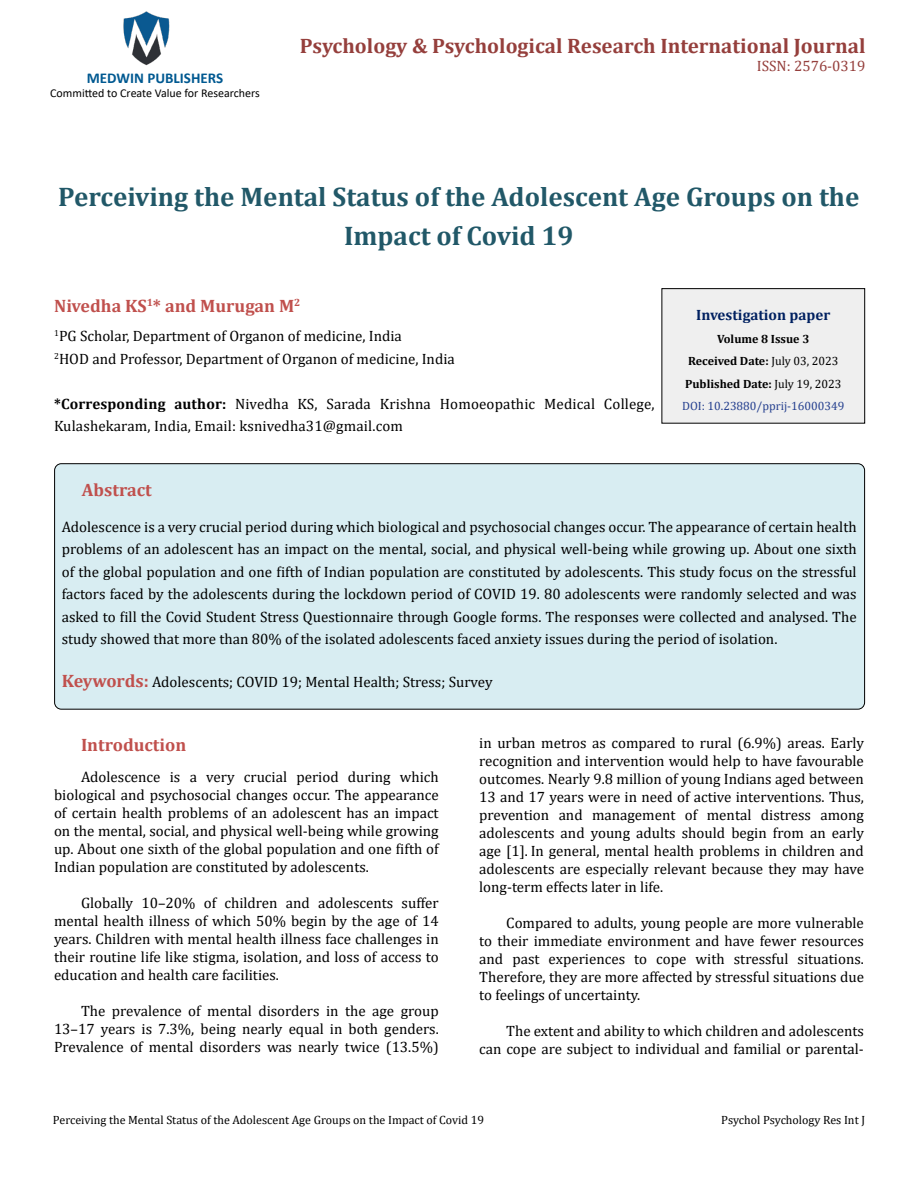
<style>
.page{position:relative;width:918px;height:1188px;background:#fff}
.page>*{position:absolute;margin:0;border:0;box-sizing:border-box;transform-origin:0 0}
.t1{font:700 27px/39px "Cambria";color:#215868;text-align:center}
.t2{font:700 21px "Cambria";color:#953f3c}
.t3{font:700 18px "Cambria";color:#c0504d}
.t4{font:15px/18px "Cambria";color:#000;text-align:justify}
.t5{font:700 15px "Cambria";color:#002060}
.t6{font:700 15px "Calibri";color:#005991}
.t7{font:15px "Cambria";color:#953f3c}
.t8{font:12px "Cambria";color:#000}
.t9{font:700 12px/22.5px "Cambria";color:#000;text-align:center}
.t10{font:12px "Calibri";color:#000}
.s1{font-weight:700}
.s2{font-weight:400}
.s3{font-weight:400;color:#25408f}
.s4{font-weight:700;font-size:18px;color:#c0504d}
</style>
<div class="page">
<img style="left:123px;top:11px;width:47px;height:55px">
<div style="left:662px;top:289px;width:203px;height:134px;background:#efefef"></div>
<div style="left:662px;top:288px;width:203px;height:136px;border:1px solid #000"></div>
<div style="left:55px;top:464px;width:810px;height:245px;background:#d8edf2;border-radius:7px"></div>
<div style="left:54px;top:463px;width:811px;height:247px;border:1px solid #000;border-radius:7px"></div>
<p class="t6" style="left:87px;top:67px;width:138px">MEDWIN PUBLISHERS</p>
<p class="t10" style="left:50px;top:85px;width:211px">Committed to Create Value for Researchers</p>
<h2 class="t2" style="left:300px;top:31px;width:567px">Psychology &amp; Psychological Research International Journal</h2>
<p class="t7" style="left:757px;top:57px;width:110px">ISSN: 2576-0319</p>
<h1 class="t1" style="left:58px;top:176px;width:803px">Perceiving the Mental Status of the Adolescent Age Groups on the<br>Impact of Covid 19</h1>
<p class="t3" style="left:54px;top:293px;width:248px">Nivedha KS<sup>1</sup>* and Murugan M<sup>2</sup></p>
<p class="t4" style="left:54px;top:325px;width:402px;line-height:22.5px"><sup>1</sup>PG Scholar, Department of Organon of medicine, India<br><sup>2</sup>HOD and Professor, Department of Organon of medicine, India</p>
<p class="t4" style="left:54px;top:393px;width:602px;line-height:22.5px"><span class="s1">*Corresponding author:</span> Nivedha KS, Sarada Krishna Homoeopathic Medical College,<br>Kulashekaram, India, Email: ksnivedha31@gmail.com</p>
<p class="t5" style="left:696px;top:304px;width:135px">Investigation paper</p>
<p class="t9" style="left:682px;top:327px;width:164px">Volume 8 Issue 3<br>Received Date: <span class="s2">July 03, 2023<br></span>Published Date: <span class="s2">July 19, 2023<br></span><span class="s3">DOI: 10.23880/pprij-16000349</span></p>
<p class="t3" style="left:82px;top:477px;width:71px">Abstract</p>
<p class="t4" style="left:62px;top:516px;width:797px;line-height:22.5px">Adolescence is a very crucial period during which biological and psychosocial changes occur. The appearance of certain health problems of an adolescent has an impact on the mental, social, and physical well-being while growing up. About one sixth of the global population and one fifth of Indian population are constituted by adolescents. This study focus on the stressful factors faced by the adolescents during the lockdown period of COVID 19. 80 adolescents were randomly selected and was asked to fill the Covid Student Stress Questionnaire through Google forms. The responses were collected and analysed. The study showed that more than 80% of the isolated adolescents faced anxiety issues during the period of isolation.</p>
<p class="t4" style="left:62px;top:673px;width:432px"><span class="s4">Keywords:</span> Adolescents; COVID 19; Mental Health; Stress; Survey</p>
<p class="t3" style="left:81px;top:732px;width:107px">Introduction</p>
<p class="t4" style="left:54px;top:768px;width:386px;text-indent:27px">Adolescence is a very crucial period during which biological and psychosocial changes occur. The appearance of certain health problems of an adolescent has an impact on the mental, social, and physical well-being while growing up. About one sixth of the global population and one fifth of Indian population are constituted by adolescents.</p>
<p class="t4" style="left:54px;top:894px;width:386px;text-indent:27px">Globally 10–20% of children and adolescents suffer mental health illness of which 50% begin by the age of 14 years. Children with mental health illness face challenges in their routine life like stigma, isolation, and loss of access to education and health care facilities.</p>
<p class="t4" style="left:54px;top:1002px;width:386px;text-indent:27px">The prevalence of mental disorders in the age group 13–17 years is 7.3%, being nearly equal in both genders.<br>Prevalence of mental disorders was nearly twice (13.5%)</p>
<p class="t4" style="left:479px;top:734px;width:386px">in urban metros as compared to rural (6.9%) areas. Early recognition and intervention would help to have favourable outcomes. Nearly 9.8 million of young Indians aged between 13 and 17 years were in need of active interventions. Thus, prevention and management of mental distress among adolescents and young adults should begin from an early age [1]. In general, mental health problems in children and adolescents are especially relevant because they may have long-term effects later in life.</p>
<p class="t4" style="left:479px;top:914px;width:386px;text-indent:27px">Compared to adults, young people are more vulnerable to their immediate environment and have fewer resources and past experiences to cope with stressful situations.<br>Therefore, they are more affected by stressful situations due to feelings of uncertainty.</p>
<p class="t4" style="left:479px;top:1022px;width:386px;text-align:right">The extent and ability to which children and adolescents<br>can cope are subject to individual and familial or parental-</p>
<p class="t8" style="left:53px;top:1113px;width:433px">Perceiving the Mental Status of the Adolescent Age Groups on the Impact of Covid 19</p>
<p class="t8" style="left:721px;top:1113px;width:145px">Psychol Psychology Res Int J</p>
</div>
